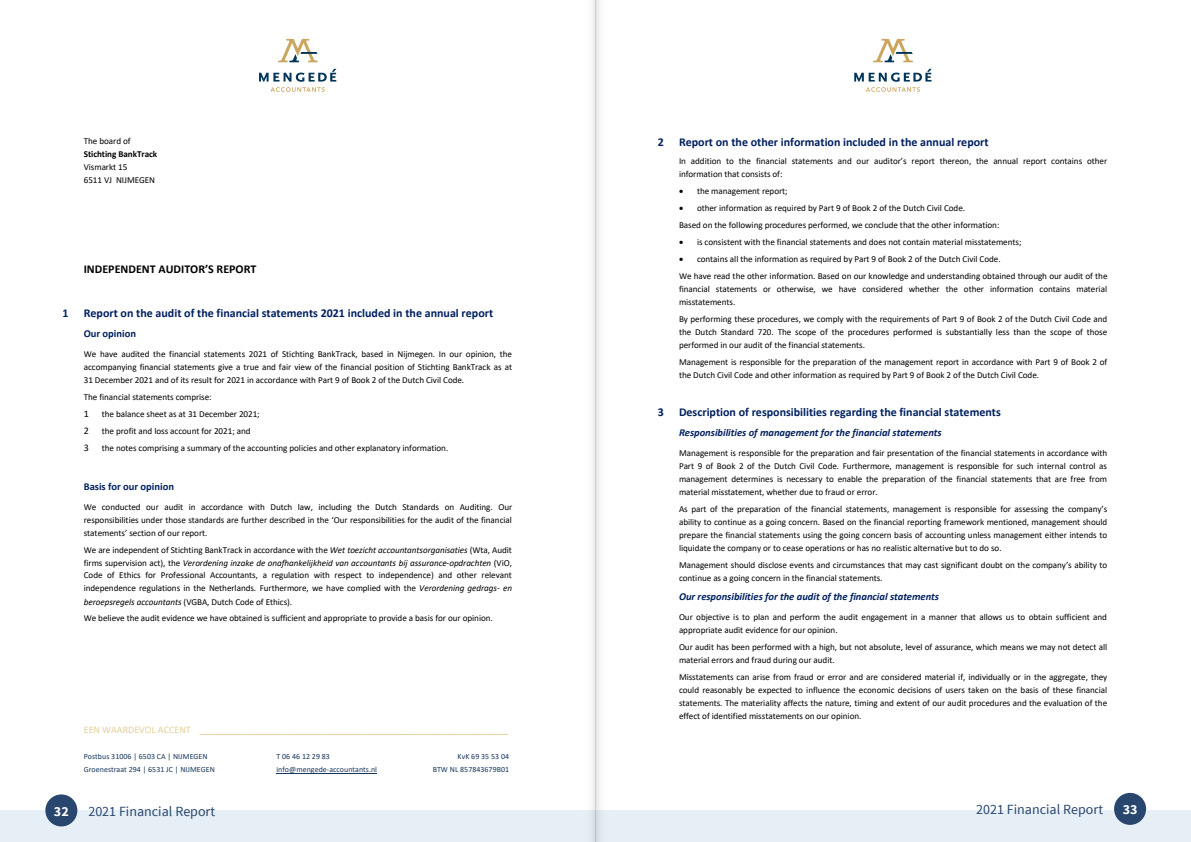
<style>
.page{position:relative;width:1191px;height:842px;background:#fff}
.page>*{position:absolute;margin:0;border:0;box-sizing:border-box;transform-origin:0 0}
.t1{font:14px "Source Sans Pro";color:#28466e}
.t2{font:700 14px "Source Sans Pro";color:#fff}
.t3{font:700 12px "Calibri";color:#002060}
.t4{font:700 12px "Calibri";color:#000}
.t5{font:italic 700 10.6px "Calibri";color:#002060}
.t6{font:700 10.6px "Calibri";letter-spacing:-.005em;color:#002060}
.t7{font:700 10.1px "Calibri";color:#e4cf9b}
.t8{font:10.1px "Calibri";color:#000}
.t9{font:9.1px/13px "Calibri";letter-spacing:-.005em;color:#000}
.t10{font:700 9.1px "Calibri";letter-spacing:-.005em;color:#000}
.t11{font:7.9px "Calibri";letter-spacing:.005em;color:#17365d}
.s1{font-style:italic}
.s2{font-weight:400}
</style>
<div class="page">
<div style="left:0;top:810px;width:1191px;height:32px;background:#e6eff5"></div>
<div style="left:45px;top:794px;width:32px;height:32px;background:#28466e;border-radius:50%"></div>
<div style="left:1114px;top:793px;width:32px;height:32px;background:#28466e;border-radius:50%"></div>
<svg style="left:595px;top:0;width:5px;height:842px"></svg>
<div style="left:578px;top:0;width:17px;height:842px;background:#fefefe"></div>
<hr style="left:276px;top:773px;width:101px;height:1px;background:#17365d">
<svg style="left:278px;top:39px;width:40px;height:23px"></svg>
<svg style="left:259px;top:69px;width:77px;height:23px"></svg>
<svg style="left:873px;top:39px;width:40px;height:23px"></svg>
<svg style="left:854px;top:69px;width:77px;height:23px"></svg>
<p class="t9" style="left:84px;top:134px;width:48px">The board of</p>
<p class="t10" style="left:84px;top:148px;width:75px">Stichting BankTrack</p>
<p class="t9" style="left:84px;top:160px;width:73px">Vismarkt 15<br>6511 VJ NIJMEGEN</p>
<h2 class="t4" style="left:84px;top:261px;width:174px">INDEPENDENT AUDITOR’S REPORT</h2>
<h2 class="t3" style="left:62px;top:304px;width:8px">1</h2>
<h2 class="t3" style="left:84px;top:304px;width:411px">Report on the audit of the financial statements 2021 included in the annual report</h2>
<p class="t6" style="left:84px;top:326px;width:54px">Our opinion</p>
<p class="t9" style="left:84px;top:347px;width:430px;text-align:justify">We have audited the financial statements 2021 of Stichting BankTrack, based in Nijmegen. In our opinion, the accompanying financial statements give a true and fair view of the financial position of Stichting BankTrack as at 31 December 2021 and of its result for 2021 in accordance with Part 9 of Book 2 of the Dutch Civil Code.</p>
<p class="t9" style="left:84px;top:390px;width:129px">The financial statements comprise:</p>
<p class="t8" style="left:84px;top:407px;width:7px">1</p>
<p class="t9" style="left:102px;top:407px;width:159px">the balance sheet as at 31 December 2021;</p>
<p class="t8" style="left:84px;top:424px;width:7px">2</p>
<p class="t9" style="left:102px;top:424px;width:150px">the profit and loss account for 2021; and</p>
<p class="t8" style="left:84px;top:441px;width:7px">3</p>
<p class="t9" style="left:102px;top:441px;width:348px">the notes comprising a summary of the accounting policies and other explanatory information.</p>
<p class="t6" style="left:84px;top:479px;width:92px">Basis for our opinion</p>
<p class="t9" style="left:84px;top:500px;width:430px;text-align:justify">We conducted our audit in accordance with Dutch law, including the Dutch Standards on Auditing. Our responsibilities under those standards are further described in the ‘Our responsibilities for the audit of the financial statements’ section of our report.</p>
<p class="t9" style="left:84px;top:543px;width:430px;text-align:justify">We are independent of Stichting BankTrack in accordance with the <span class="s1">Wet toezicht accountantsorganisaties</span> (Wta, Audit firms supervision act), the <span class="s1">Verordening inzake de onafhankelijkheid van accountants bij assurance-opdrachten</span> (ViO, Code of Ethics for Professional Accountants, a regulation with respect to independence) and other relevant independence regulations in the Netherlands. Furthermore, we have complied with the <span class="s1">Verordening gedrags- en beroepsregels accountants</span> (VGBA, Dutch Code of Ethics).</p>
<p class="t9" style="left:84px;top:612px;width:410px">We believe the audit evidence we have obtained is sufficient and appropriate to provide a basis for our opinion.</p>
<p class="t7" style="left:84px;top:722px;width:426px"><span class="s2">EEN WAARDEVOL ACCENT</span> ______________________________________________________________</p>
<p class="t11" style="left:84px;top:751px;width:125px">Postbus 31006 | 6503 CA | NIJMEGEN</p>
<p class="t11" style="left:276px;top:751px;width:55px">T 06 46 12 29 83</p>
<p class="t11" style="left:457px;top:751px;width:53px">KvK 69 35 53 04</p>
<p class="t11" style="left:84px;top:764px;width:133px">Groenestraat 294 | 6531 JC | NIJMEGEN</p>
<p class="t11" style="left:276px;top:764px;width:102px">info@mengede-accountants.nl</p>
<p class="t11" style="left:433px;top:764px;width:78px">BTW NL 857843679B01</p>
<h2 class="t3" style="left:657px;top:133px;width:8px">2</h2>
<h2 class="t3" style="left:679px;top:133px;width:311px">Report on the other information included in the annual report</h2>
<p class="t9" style="left:679px;top:154px;width:430px">In addition to the financial statements and our auditor’s report thereon, the annual report contains other information that consists of:</p>
<p class="t9" style="left:679px;top:184px;width:110px">• the management report;</p>
<p class="t9" style="left:679px;top:199px;width:322px;line-height:17px">• other information as required by Part 9 of Book 2 of the Dutch Civil Code.<br>Based on the following procedures performed, we conclude that the other information:</p>
<p class="t9" style="left:679px;top:235px;width:344px">• is consistent with the financial statements and does not contain material misstatements;</p>
<p class="t9" style="left:679px;top:250px;width:430px;line-height:17px">• contains all the information as required by Part 9 of Book 2 of the Dutch Civil Code.<br>We have read the other information. Based on our knowledge and understanding obtained through our audit of the</p>
<p class="t9" style="left:679px;top:282px;width:430px">financial statements or otherwise, we have considered whether the other information contains material misstatements.</p>
<p class="t9" style="left:679px;top:312px;width:430px;text-align:justify">By performing these procedures, we comply with the requirements of Part 9 of Book 2 of the Dutch Civil Code and the Dutch Standard 720. The scope of the procedures performed is substantially less than the scope of those performed in our audit of the financial statements.</p>
<p class="t9" style="left:679px;top:355px;width:430px">Management is responsible for the preparation of the management report in accordance with Part 9 of Book 2 of the Dutch Civil Code and other information as required by Part 9 of Book 2 of the Dutch Civil Code.</p>
<h2 class="t3" style="left:657px;top:403px;width:8px">3</h2>
<h2 class="t3" style="left:679px;top:403px;width:323px">Description of responsibilities regarding the financial statements</h2>
<p class="t5" style="left:679px;top:425px;width:264px">Responsibilities of management for the financial statements</p>
<p class="t9" style="left:679px;top:446px;width:430px;text-align:justify">Management is responsible for the preparation and fair presentation of the financial statements in accordance with Part 9 of Book 2 of the Dutch Civil Code. Furthermore, management is responsible for such internal control as management determines is necessary to enable the preparation of the financial statements that are free from material misstatement, whether due to fraud or error.</p>
<p class="t9" style="left:679px;top:502px;width:430px;text-align:justify">As part of the preparation of the financial statements, management is responsible for assessing the company’s ability to continue as a going concern. Based on the financial reporting framework mentioned, management should prepare the financial statements using the going concern basis of accounting unless management either intends to liquidate the company or to cease operations or has no realistic alternative but to do so.</p>
<p class="t9" style="left:679px;top:558px;width:430px">Management should disclose events and circumstances that may cast significant doubt on the company’s ability to continue as a going concern in the financial statements.</p>
<p class="t5" style="left:679px;top:589px;width:261px">Our responsibilities for the audit of the financial statements</p>
<p class="t9" style="left:679px;top:610px;width:429px">Our objective is to plan and perform the audit engagement in a manner that allows us to obtain sufficient and appropriate audit evidence for our opinion.</p>
<p class="t9" style="left:679px;top:640px;width:430px">Our audit has been performed with a high, but not absolute, level of assurance, which means we may not detect all material errors and fraud during our audit.</p>
<p class="t9" style="left:679px;top:670px;width:430px;text-align:justify">Misstatements can arise from fraud or error and are considered material if, individually or in the aggregate, they could reasonably be expected to influence the economic decisions of users taken on the basis of these financial statements. The materiality affects the nature, timing and extent of our audit procedures and the evaluation of the effect of identified misstatements on our opinion.</p>
<h1 class="t2" style="left:54px;top:802px;width:16px">32</h1>
<h1 class="t1" style="left:88px;top:802px;width:128px">2021 Financial Report</h1>
<h1 class="t1" style="left:976px;top:801px;width:128px">2021 Financial Report</h1>
<h1 class="t2" style="left:1122px;top:800px;width:16px">33</h1>
</div>
